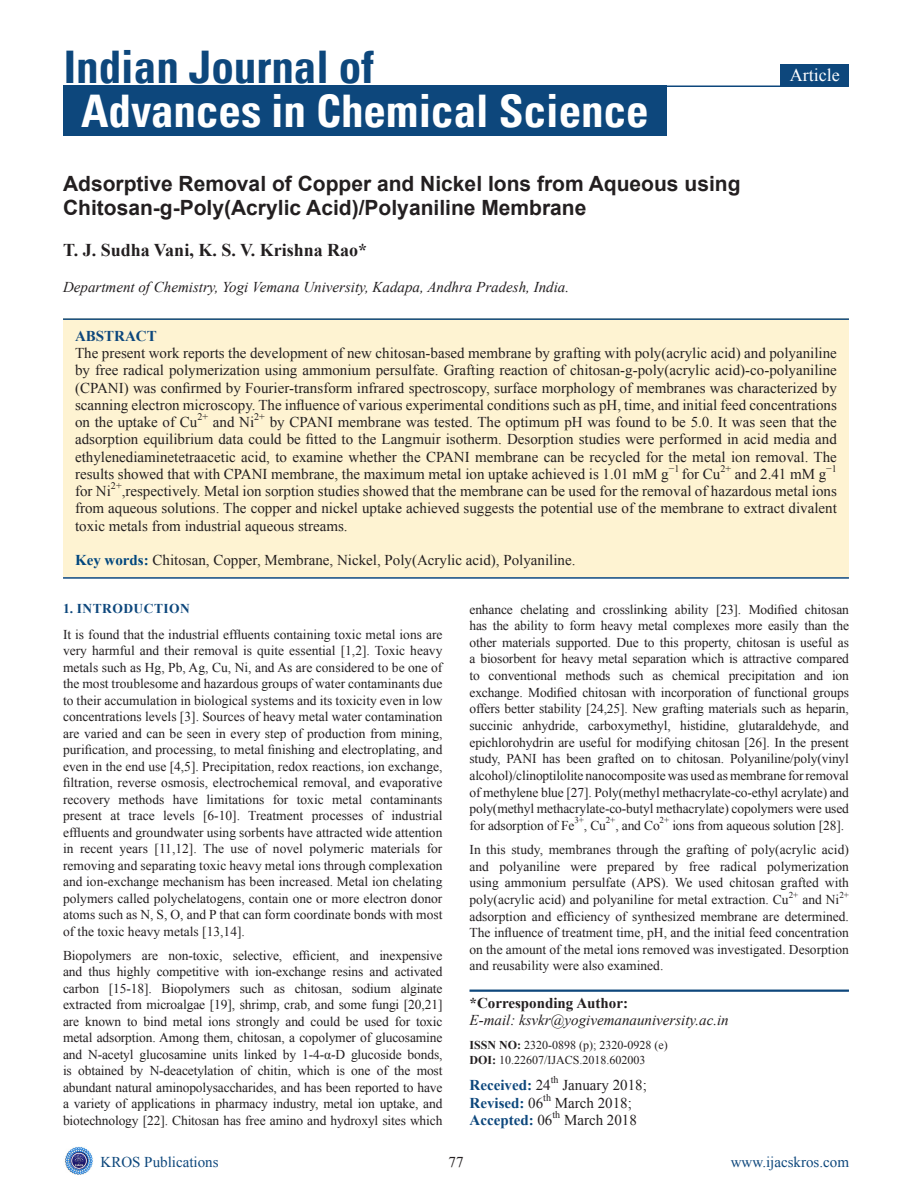
<style>
.page{position:relative;width:912px;height:1201px;background:#fff}
.page>*{position:absolute;margin:0;border:0;box-sizing:border-box;transform-origin:0 0}
.JN{font:700 condensed 45px "Univers";color:#fff}
.JN-2{font:700 condensed 45px "Univers";color:#0d477c}
.AT{font:700 21px/24px "Arial";color:#231f20}
.AU{font:700 18px "Times New Roman";color:#231f20}
.t1{font:18px "Times New Roman";color:#fff}
.ABS{font:15px/17.2px "Times New Roman";color:#231f20;text-align:justify}
.KWD{font:15px "Times New Roman";color:#231f20}
.AFF{font:italic 15px "Times New Roman";color:#231f20}
.ADD{font:italic 15px/17.2px "Times New Roman";color:#231f20}
.doi{font:15px "Times New Roman";color:#0d477c}
.HIS{font:700 15px "Times New Roman";color:#0d477c}
.HIS-2{font:15px "Times New Roman";color:#231f20}
.ABSH{font:700 15px "Times New Roman";color:#0d477c}
.doi-2{font:15px "Times New Roman";color:#231f20}
.TX{font:13.5px/16.5px "Times New Roman";color:#231f20;text-align:justify}
.t2{font:700 13.5px "Times New Roman";letter-spacing:.035em;color:#0d477c}
.DOI{font:12px/15px "Times New Roman";color:#231f20}
.ABS-2{font:10.05px "Times New Roman";color:#231f20}
.HIS-3{font:10.05px "Times New Roman";color:#231f20}
.TX-2{font:9px "Times New Roman";color:#231f20}
.s1{font-weight:700;color:#00467e}
.s2{font-weight:700;font-style:normal}
.s3{font-weight:700}
.s4{font-weight:400;color:#231f20}
</style>
<div class="page">
<img style="left:65px;top:1147px;width:28px;height:28px">
<hr style="left:469px;top:990px;width:380px;height:2px;background:#0d477c">
<div style="left:63px;top:319px;width:786px;height:258px;background:#fef3d2"></div>
<hr style="left:63px;top:318px;width:786px;height:2px;background:#0d477c">
<hr style="left:63px;top:577px;width:786px;height:2px;background:#0d477c">
<div style="left:63px;top:86px;width:603px;height:50px;background:#0d477c"></div>
<div style="left:781px;top:64px;width:68px;height:22px;background:#0d477c"></div>
<hr style="left:666px;top:86px;width:183px;height:1px;background:#0d477c">
<p class="JN-2" style="left:64px;top:39px;width:312px">Indian Journal of</p>
<p class="JN" style="left:81px;top:83px;width:569px">Advances in Chemical Science</p>
<p class="AT" style="left:63px;top:172px;width:679px">Adsorptive Removal of Copper and Nickel Ions from Aqueous using<br>Chitosan-g-Poly(Acrylic Acid)/Polyaniline Membrane</p>
<p class="AU" style="left:63px;top:237px;width:306px">T. J. Sudha Vani, K. S. V. Krishna Rao*</p>
<p class="AFF" style="left:63px;top:276px;width:507px">Department of Chemistry, Yogi Vemana University, Kadapa, Andhra Pradesh, India.</p>
<p class="t1" style="left:790px;top:62px;width:51px">Article</p>
<p class="ABSH" style="left:75px;top:325px;width:83px">ABSTRACT</p>
<p class="ABS" style="left:75px;top:344px;width:763px">The present work reports the development of new chitosan-based membrane by grafting with poly(acrylic acid) and polyaniline by free radical polymerization using ammonium persulfate. Grafting reaction of chitosan-g-poly(acrylic acid)-co-polyaniline (CPANI) was confirmed by Fourier-transform infrared spectroscopy, surface morphology of membranes was characterized by scanning electron microscopy. The influence of various experimental conditions such as pH, time, and initial feed concentrations on the uptake of Cu</p>
<p class="ABS-2" style="left:197px;top:410px;width:12px">2+</p>
<p class="ABS" style="left:213px;top:413px;width:43px">and Ni</p>
<p class="ABS-2" style="left:254px;top:410px;width:12px">2+</p>
<p class="ABS" style="left:75px;top:413px;width:763px;text-indent:195px">by CPANI membrane was tested. The optimum pH was found to be 5.0. It was seen that the adsorption equilibrium data could be fitted to the Langmuir isotherm. Desorption studies were performed in acid media and ethylenediaminetetraacetic acid, to examine whether the CPANI membrane can be recycled for the metal ion removal. The results showed that with CPANI membrane, the maximum metal ion uptake achieved is 1.01 mM g</p>
<p class="ABS-2" style="left:668px;top:461px;width:12px">−1</p>
<p class="ABS" style="left:681px;top:465px;width:40px">for Cu</p>
<p class="ABS-2" style="left:720px;top:461px;width:12px">2+</p>
<p class="ABS" style="left:734px;top:465px;width:93px">and 2.41 mM g</p>
<p class="ABS-2" style="left:826px;top:461px;width:12px">−1</p>
<p class="ABS" style="left:75px;top:482px;width:37px">for Ni</p>
<p class="ABS-2" style="left:111px;top:479px;width:12px">2+</p>
<p class="ABS" style="left:75px;top:482px;width:763px;text-indent:47px">,respectively. Metal ion sorption studies showed that the membrane can be used for the removal of hazardous metal ions from aqueous solutions. The copper and nickel uptake achieved suggests the potential use of the membrane to extract divalent toxic metals from industrial aqueous streams.</p>
<p class="KWD" style="left:75px;top:550px;width:502px"><span class="s1">Key words:</span> Chitosan, Copper, Membrane, Nickel, Poly(Acrylic acid), Polyaniline.</p>
<h1 class="t2" style="left:63px;top:599px;width:128px">1. INTRODUCTION</h1>
<p class="TX" style="left:63px;top:626px;width:381px">It is found that the industrial effluents containing toxic metal ions are very harmful and their removal is quite essential [1,2]. Toxic heavy metals such as Hg, Pb, Ag, Cu, Ni, and As are considered to be one of the most troublesome and hazardous groups of water contaminants due to their accumulation in biological systems and its toxicity even in low concentrations levels [3]. Sources of heavy metal water contamination are varied and can be seen in every step of production from mining, purification, and processing, to metal finishing and electroplating, and even in the end use [4,5]. Precipitation, redox reactions, ion exchange, filtration, reverse osmosis, electrochemical removal, and evaporative recovery methods have limitations for toxic metal contaminants present at trace levels [6-10]. Treatment processes of industrial effluents and groundwater using sorbents have attracted wide attention in recent years [11,12]. The use of novel polymeric materials for removing and separating toxic heavy metal ions through complexation and ion-exchange mechanism has been increased. Metal ion chelating polymers called polychelatogens, contain one or more electron donor atoms such as N, S, O, and P that can form coordinate bonds with most of the toxic heavy metals [13,14].</p>
<p class="TX" style="left:63px;top:947px;width:381px">Biopolymers are non-toxic, selective, efficient, and inexpensive and thus highly competitive with ion-exchange resins and activated carbon [15-18]. Biopolymers such as chitosan, sodium alginate extracted from microalgae [19], shrimp, crab, and some fungi [20,21] are known to bind metal ions strongly and could be used for toxic metal adsorption. Among them, chitosan, a copolymer of glucosamine and N-acetyl glucosamine units linked by 1-4-α-D glucoside bonds, is obtained by N-deacetylation of chitin, which is one of the most abundant natural aminopolysaccharides, and has been reported to have a variety of applications in pharmacy industry, metal ion uptake, and biotechnology [22]. Chitosan has free amino and hydroxyl sites which</p>
<p class="TX" style="left:469px;top:600px;width:381px">enhance chelating and crosslinking ability [23]. Modified chitosan has the ability to form heavy metal complexes more easily than the other materials supported. Due to this property, chitosan is useful as a biosorbent for heavy metal separation which is attractive compared to conventional methods such as chemical precipitation and ion exchange. Modified chitosan with incorporation of functional groups offers better stability [24,25]. New grafting materials such as heparin, succinic anhydride, carboxymethyl, histidine, glutaraldehyde, and epichlorohydrin are useful for modifying chitosan [26]. In the present study, PANI has been grafted on to chitosan. Polyaniline/poly(vinyl alcohol)/clinoptilolite nanocomposite was used as membrane for removal of methylene blue [27]. Poly(methyl methacrylate-co-ethyl acrylate) and poly(methyl methacrylate-co-butyl methacrylate) copolymers were used for adsorption of Fe</p>
<p class="TX-2" style="left:606px;top:814px;width:11px">2+</p>
<p class="TX" style="left:615px;top:817px;width:46px">, and Co</p>
<p class="TX-2" style="left:659px;top:814px;width:11px">2+</p>
<p class="TX" style="left:672px;top:817px;width:173px">ions from aqueous solution [28].</p>
<p class="TX" style="left:469px;top:841px;width:381px">In this study, membranes through the grafting of poly(acrylic acid) and polyaniline were prepared by free radical polymerization using ammonium persulfate (APS). We used chitosan grafted with poly(acrylic acid) and polyaniline for metal extraction. Cu</p>
<p class="TX-2" style="left:574px;top:814px;width:11px">3+</p>
<p class="TX" style="left:584px;top:817px;width:24px">, Cu</p>
<p class="TX-2" style="left:788px;top:888px;width:11px">2+</p>
<p class="TX" style="left:802px;top:891px;width:38px">and Ni</p>
<p class="TX-2" style="left:839px;top:888px;width:11px">2+</p>
<p class="TX" style="left:469px;top:907px;width:381px">adsorption and efficiency of synthesized membrane are determined.<br>The influence of treatment time, pH, and the initial feed concentration on the amount of the metal ions removed was investigated. Desorption and reusability were also examined.</p>
<p class="ADD" style="left:469px;top:994px;width:261px"><span class="s2">*Corresponding Author:<br></span>E-mail: ksvkr@yogivemanauniversity.ac.in</p>
<p class="DOI" style="left:469px;top:1037px;width:200px"><span class="s3">ISSN NO:</span> 2320-0898 (p); 2320-0928 (e)<br><span class="s3">DOI:</span> 10.22607/IJACS.2018.602003</p>
<p class="HIS" style="left:469px;top:1074px;width:83px">Received: <span class="s4">24</span></p>
<p class="HIS-3" style="left:550px;top:1073px;width:9px">th</p>
<p class="HIS-2" style="left:562px;top:1075px;width:86px">January 2018;</p>
<p class="HIS-3" style="left:543px;top:1090px;width:9px">th</p>
<p class="HIS-2" style="left:555px;top:1092px;width:79px">March 2018;</p>
<p class="HIS" style="left:469px;top:1109px;width:84px">Accepted: <span class="s4">06</span></p>
<p class="HIS" style="left:469px;top:1092px;width:75px">Revised: <span class="s4">06</span></p>
<p class="HIS-3" style="left:552px;top:1107px;width:9px">th</p>
<p class="HIS-2" style="left:564px;top:1109px;width:74px">March 2018</p>
<p class="doi" style="left:100px;top:1151px;width:119px">KROS Publications</p>
<p class="doi-2" style="left:448px;top:1151px;width:16px">77</p>
<p class="doi" style="left:730px;top:1151px;width:120px">www.ijacskros.com</p>
</div>
